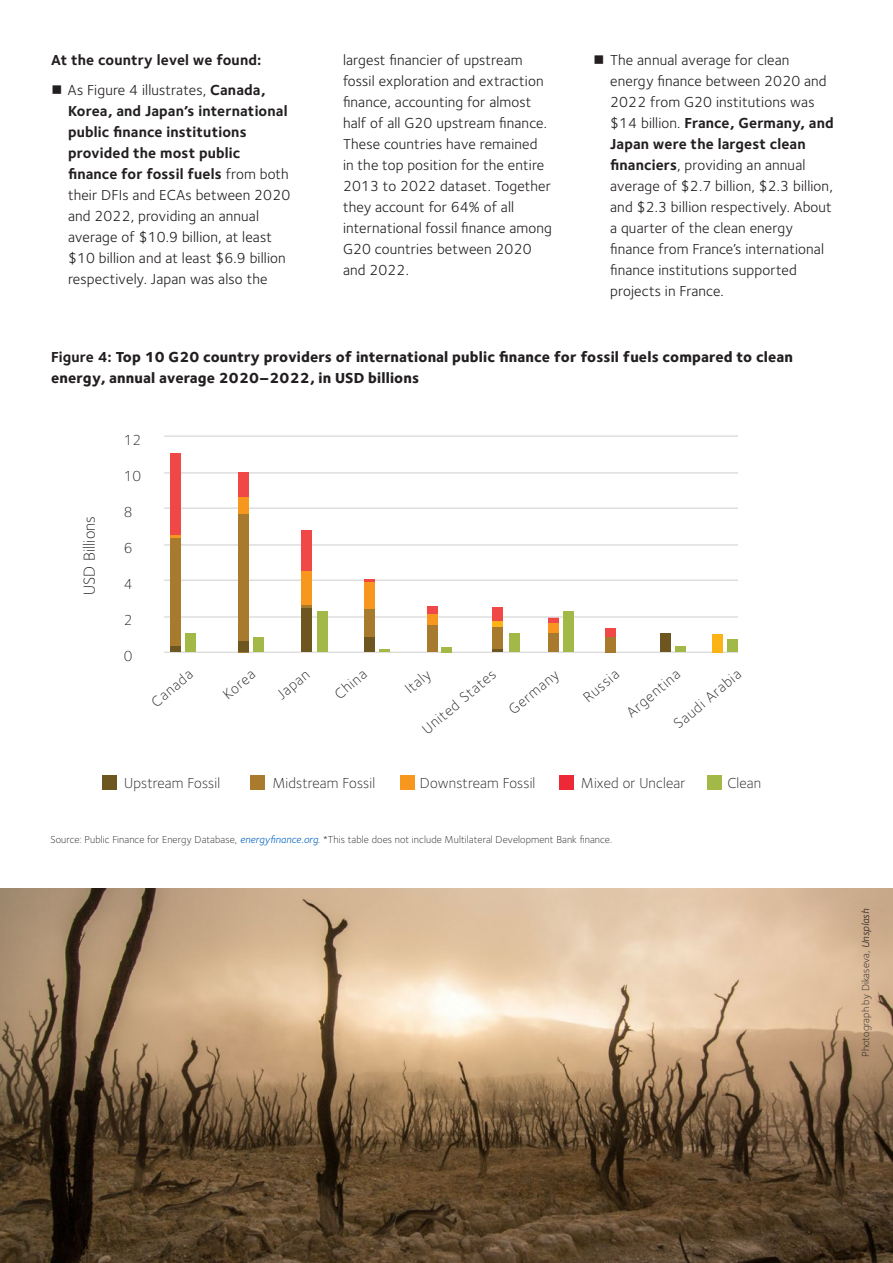
<style>
.page{position:relative;width:893px;height:1263px;background:#fff}
.page>*{position:absolute;margin:0;border:0;box-sizing:border-box;transform-origin:0 0}
.t1{font:300 16.5px "Foundry Sterling";letter-spacing:.01em;color:#231f20}
.t2{font:15px/21px "Foundry Sterling";letter-spacing:.01em;color:#231f20}
.caption_numbers{font:300 15px "Foundry Sterling";letter-spacing:.01em;color:#231f20}
.Bold{font:800 15px/21px "Foundry Sterling";letter-spacing:.01em;color:#231f20}
.t3{font:700 15px "Foundry Sterling";letter-spacing:.01em;color:#231f20}
.Caption_source{font:300 10.5px "Foundry Sterling";letter-spacing:.01em;color:#231f20}
.s1{font-weight:700}
.s2{font-weight:400;font-style:italic;color:#0563c1}
.s3{font-weight:400;font-style:italic}
</style>
<div class="page">
<div style="left:427px;top:606px;width:11px;height:9px;background:#ef4846"></div>
<div style="left:548px;top:617px;width:10px;height:6px;background:#ef4846"></div>
<hr style="left:164px;top:435px;width:574px;height:2px;background:#dedede">
<hr style="left:164px;top:507px;width:574px;height:2px;background:#dedede">
<hr style="left:164px;top:579px;width:574px;height:2px;background:#dedede">
<hr style="left:164px;top:651px;width:574px;height:2px;background:#dedede">
<hr style="left:164px;top:472px;width:574px;height:2px;background:#dedede">
<hr style="left:164px;top:544px;width:574px;height:2px;background:#dedede">
<hr style="left:164px;top:616px;width:574px;height:2px;background:#dedede">
<div style="left:102px;top:775px;width:14px;height:14px;background:#6e5620"></div>
<div style="left:251px;top:775px;width:14px;height:14px;background:#aa7b2d"></div>
<div style="left:400px;top:775px;width:14px;height:14px;background:#f7971d"></div>
<div style="left:707px;top:775px;width:15px;height:14px;background:#a3b947"></div>
<div style="left:559px;top:775px;width:14px;height:14px;background:#ed2938"></div>
<div style="left:675px;top:646px;width:11px;height:6px;background:#a3b947"></div>
<div style="left:170px;top:538px;width:11px;height:109px;background:#a87a2d"></div>
<div style="left:170px;top:646px;width:11px;height:6px;background:#6e5620"></div>
<div style="left:170px;top:532px;width:11px;height:6px;background:#f7971d"></div>
<div style="left:238px;top:514px;width:11px;height:138px;background:#a87a2d"></div>
<div style="left:427px;top:623px;width:11px;height:29px;background:#a87a2d"></div>
<div style="left:427px;top:614px;width:11px;height:10px;background:#f7971d"></div>
<div style="left:548px;top:623px;width:10px;height:10px;background:#f7971d"></div>
<div style="left:605px;top:628px;width:11px;height:9px;background:#ef4846"></div>
<div style="left:712px;top:634px;width:11px;height:18px;background:#fbb316"></div>
<div style="left:727px;top:640px;width:11px;height:12px;background:#a3b947"></div>
<div style="left:364px;top:608px;width:11px;height:29px;background:#a87a2d"></div>
<div style="left:364px;top:582px;width:11px;height:26px;background:#f7971d"></div>
<svg style="left:364px;top:579px;width:11px;height:3px"></svg>
<div style="left:492px;top:627px;width:11px;height:23px;background:#a87a2d"></div>
<div style="left:548px;top:633px;width:10px;height:19px;background:#a87a2d"></div>
<div style="left:660px;top:633px;width:11px;height:19px;background:#6e5620"></div>
<div style="left:605px;top:637px;width:11px;height:15px;background:#a87a2d"></div>
<div style="left:185px;top:633px;width:11px;height:18px;background:#a3b947"></div>
<div style="left:238px;top:491px;width:11px;height:23px;background:#f7971d"></div>
<div style="left:253px;top:637px;width:11px;height:15px;background:#a3b947"></div>
<div style="left:563px;top:612px;width:11px;height:40px;background:#a3b947"></div>
<svg style="left:492px;top:649px;width:11px;height:3px"></svg>
<div style="left:492px;top:621px;width:11px;height:6px;background:#fbb316"></div>
<div style="left:492px;top:607px;width:11px;height:14px;background:#ef4846"></div>
<div style="left:317px;top:611px;width:11px;height:41px;background:#a3b947"></div>
<div style="left:509px;top:633px;width:11px;height:19px;background:#a3b947"></div>
<svg style="left:379px;top:649px;width:11px;height:3px"></svg>
<div style="left:441px;top:647px;width:11px;height:5px;background:#a3b947"></div>
<div style="left:301px;top:571px;width:11px;height:34px;background:#f7971d"></div>
<div style="left:364px;top:637px;width:11px;height:15px;background:#6e5620"></div>
<div style="left:301px;top:605px;width:11px;height:47px;background:#6e5620"></div>
<div style="left:238px;top:641px;width:11px;height:11px;background:#6e5620"></div>
<div style="left:170px;top:454px;width:11px;height:81px;background:#ef4846"></div>
<div style="left:238px;top:472px;width:11px;height:25px;background:#ef4846"></div>
<div style="left:301px;top:530px;width:11px;height:41px;background:#ef4846"></div>
<svg style="left:301px;top:605px;width:11px;height:3px"></svg>
<img style="left:0;top:888px;width:893px;height:375px">
<p class="t3" style="left:51px;top:51px;width:212px">At the country level we found:</p>
<p class="t2" style="left:68px;top:80px;width:224px">As Figure 4 illustrates, <span class="s1">Canada,<br>Korea, and Japan’s international public finance institutions provided the most public finance for fossil fuels</span> from both their DFIs and ECAs between 2020 and 2022, providing an annual average of $10.9 billion, at least $10 billion and at least $6.9 billion respectively. Japan was also the</p>
<p class="t2" style="left:343px;top:50px;width:211px">largest financier of upstream fossil exploration and extraction finance, accounting for almost half of all G20 upstream finance.<br>These countries have remained<br>in the top position for the entire<br>2013 to 2022 dataset. Together they account for 64% of all international fossil finance among<br>G20 countries between 2020 and 2022.</p>
<p class="t2" style="left:610px;top:50px;width:225px">The annual average for clean energy finance between 2020 and<br>2022 from G20 institutions was $14 billion. <span class="s1">France, Germany, and<br>Japan were the largest clean financiers</span>, providing an annual average of $2.7 billion, $2.3 billion, and $2.3 billion respectively. About a quarter of the clean energy finance from France’s international finance institutions supported projects in France.</p>
<p class="Bold" style="left:51px;top:347px;width:743px"><span class="s1">Figure 4:</span> Top 10 G20 country providers of international public finance for fossil fuels compared to clean energy, annual average 2020–2022, in USD billions</p>
<p class="t1" style="left:80px;top:595px;width:81px;rotate:-90deg">USD Billions</p>
<p class="caption_numbers" style="left:124px;top:432px;width:19px">12</p>
<p class="caption_numbers" style="left:124px;top:468px;width:19px">10</p>
<p class="caption_numbers" style="left:124px;top:504px;width:10px">8</p>
<p class="caption_numbers" style="left:124px;top:540px;width:10px">6</p>
<p class="caption_numbers" style="left:124px;top:576px;width:10px">4</p>
<p class="caption_numbers" style="left:124px;top:612px;width:10px">2</p>
<p class="caption_numbers" style="left:124px;top:648px;width:10px">0</p>
<p class="caption_numbers" style="left:401px;top:684px;width:30px;rotate:-40deg">Italy</p>
<p class="caption_numbers" style="left:505px;top:704px;width:62px;rotate:-40deg">Germany</p>
<p class="caption_numbers" style="left:580px;top:692px;width:43px;rotate:-40deg">Russia</p>
<p class="caption_numbers" style="left:623px;top:707px;width:66px;rotate:-40deg">Argentina</p>
<p class="caption_numbers" style="left:148px;top:697px;width:51px;rotate:-40deg">Canada</p>
<p class="caption_numbers" style="left:219px;top:689px;width:39px;rotate:-40deg">Korea</p>
<p class="caption_numbers" style="left:419px;top:724px;width:93px;rotate:-40deg">United States</p>
<p class="caption_numbers" style="left:670px;top:719px;width:84px;rotate:-40deg">Saudi Arabia</p>
<p class="caption_numbers" style="left:273px;top:689px;width:39px;rotate:-40deg">Japan</p>
<p class="caption_numbers" style="left:331px;top:689px;width:38px;rotate:-40deg">China</p>
<p class="caption_numbers" style="left:124px;top:774px;width:97px">Upstream Fossil</p>
<p class="caption_numbers" style="left:272px;top:774px;width:104px">Midstream Fossil</p>
<p class="caption_numbers" style="left:420px;top:774px;width:117px">Downstream Fossil</p>
<p class="caption_numbers" style="left:581px;top:774px;width:106px">Mixed or Unclear</p>
<p class="caption_numbers" style="left:727px;top:774px;width:35px">Clean</p>
<p class="Caption_source" style="left:50px;top:833px;width:563px">Source: Public Finance for Energy Database, <span class="s2">energyfinance.org</span>. *This table does not include Multilateral Development Bank finance.</p>
<p class="Caption_source" style="left:859px;top:1057px;width:149px;rotate:-90deg">Photograph by Dikaseva, <span class="s3">Unsplash</span></p>
</div>
